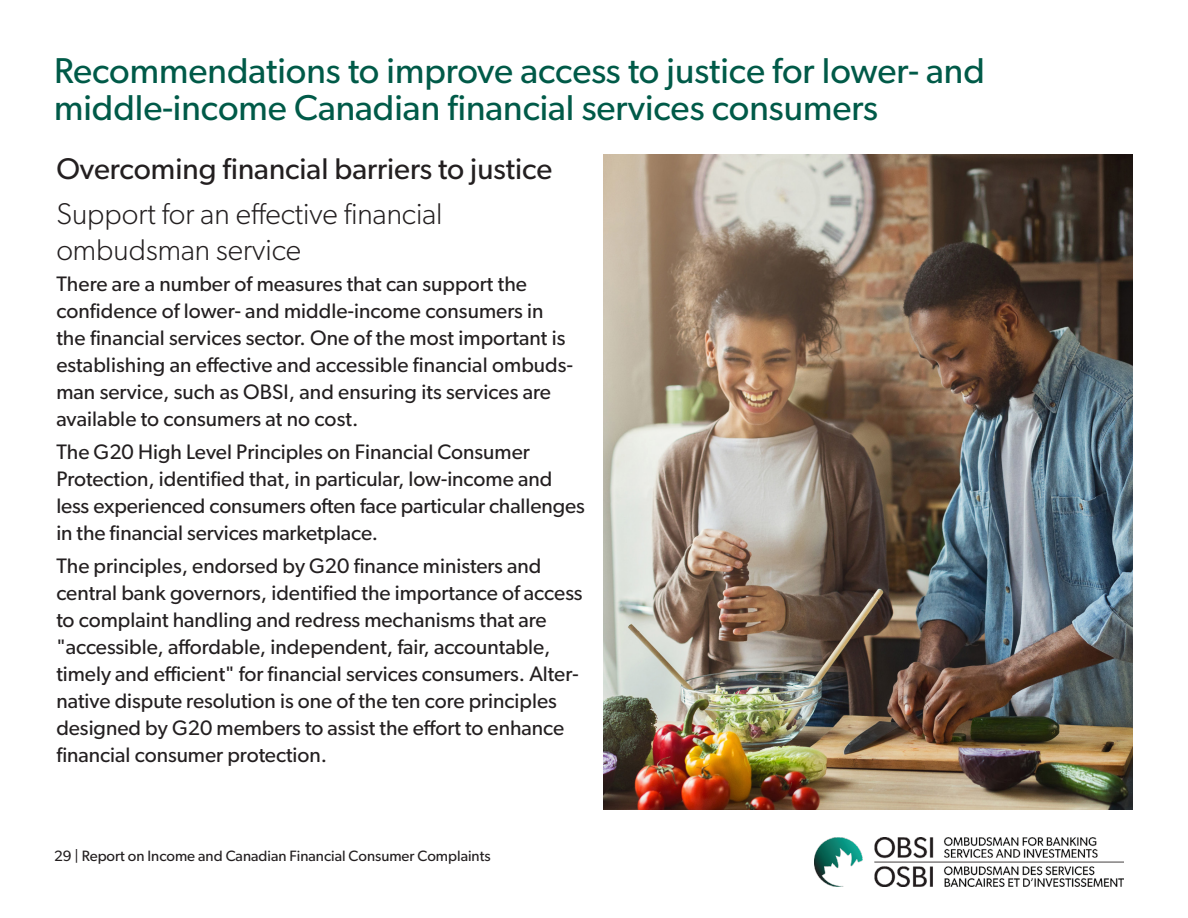
<style>
.page{position:relative;width:1188px;height:918px;background:#fff}
.page>*{position:absolute;margin:0;border:0;box-sizing:border-box;transform-origin:0 0}
.t1{font:36px/37.2px "Gibson";color:#005a48}
.t2{font:300 30px/36px "Gibson";color:#231f20}
.t3{font:30px "Gibson";color:#231f20}
.t4{font:21px/27px "Gibson";color:#231f20}
.t5{font:15px "Gibson";color:#231f20}
</style>
<div class="page">
<img style="left:814px;top:837px;width:310px;height:49px">
<img style="left:603px;top:155px;width:530px;height:655px">
<h1 class="t1" style="left:54px;top:51px;width:932px">Recommendations to improve access to justice for lower- and middle-income Canadian financial services consumers</h1>
<h2 class="t3" style="left:56px;top:150px;width:498px">Overcoming financial barriers to justice</h2>
<h2 class="t2" style="left:56px;top:195px;width:388px">Support for an effective financial ombudsman service</h2>
<p class="t4" style="left:56px;top:270px;width:518px">There are a number of measures that can support the confidence of lower- and middle-income consumers in the financial services sector. One of the most important is establishing an effective and accessible financial ombuds&shy;man service, such as OBSI, and ensuring its services are available to consumers at no cost.</p>
<p class="t4" style="left:56px;top:438px;width:530px">The G20 High Level Principles on Financial Consumer Protection, identified that, in particular, low-income and less experienced consumers often face particular challenges in the financial services marketplace.</p>
<p class="t4" style="left:56px;top:552px;width:528px">The principles, endorsed by G20 finance ministers and central bank governors, identified the importance of access to complaint handling and redress mechanisms that are "accessible, affordable, independent, fair, accountable, timely and efficient" for financial services consumers. Alter&shy;native dispute resolution is one of the ten core principles designed by G20 members to assist the effort to enhance financial consumer protection.</p>
<p class="t5" style="left:54px;top:847px;width:438px">29 | Report on Income and Canadian Financial Consumer Complaints</p>
</div>
